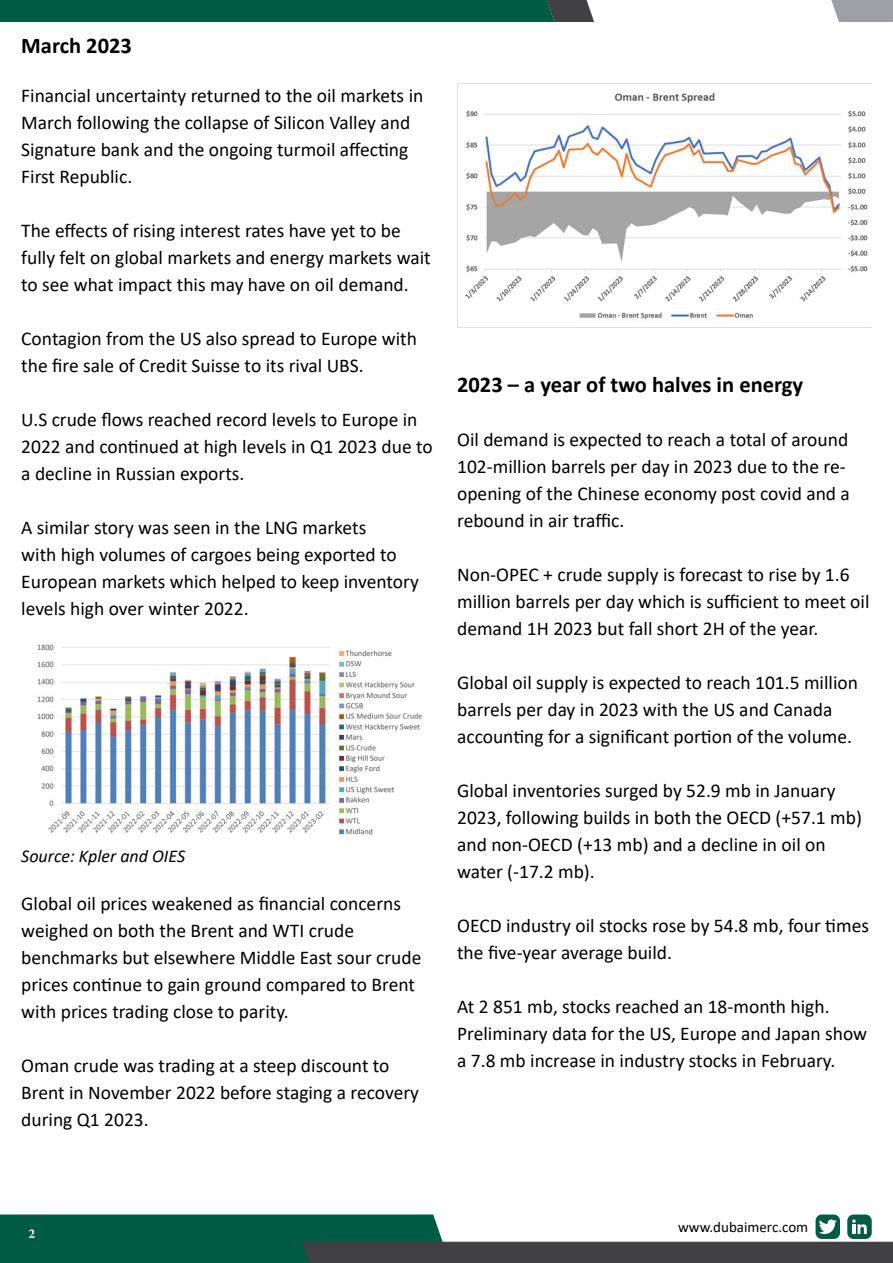
<style>
.page{position:relative;width:893px;height:1263px;background:#fff}
.page>*{position:absolute;margin:0;border:0;box-sizing:border-box;transform-origin:0 0}
.t1{font:700 22.5px "Calibri";color:#000}
.t2{font:19.5px/27px "Calibri";color:#000}
.t3{font:italic 18px "Calibri";color:#000}
.t4{font:15px "Calibri";color:#000}
.t5{font:700 13.5px "Minion Pro";color:#fff}
</style>
<div class="page">
<img style="left:37px;top:644px;width:385px;height:191px">
<img style="left:458px;top:83px;width:414px;height:237px">
<svg style="left:831px;top:0;width:62px;height:22px"></svg>
<svg style="left:0;top:0;width:594px;height:22px;background:#055a42"></svg>
<svg style="left:0;top:1214px;width:893px;height:49px"></svg>
<p class="t1" style="left:21px;top:30px;width:112px">March 2023</p>
<p class="t2" style="left:21px;top:81px;width:404px">Financial uncertainty returned to the oil markets in March following the collapse of Silicon Valley and Signature bank and the ongoing turmoil affecting First Republic.</p>
<p class="t2" style="left:21px;top:216px;width:411px">The effects of rising interest rates have yet to be fully felt on global markets and energy markets wait to see what impact this may have on oil demand.</p>
<p class="t2" style="left:21px;top:324px;width:397px">Contagion from the US also spread to Europe with the fire sale of Credit Suisse to its rival UBS.</p>
<p class="t2" style="left:21px;top:405px;width:413px">U.S crude flows reached record levels to Europe in<br>2022 and continued at high levels in Q1 2023 due to a decline in Russian exports.</p>
<p class="t2" style="left:21px;top:513px;width:399px">A similar story was seen in the LNG markets<br>with high volumes of cargoes being exported to European markets which helped to keep inventory levels high over winter 2022.</p>
<p class="t3" style="left:21px;top:843px;width:165px">Source: Kpler and OIES</p>
<p class="t2" style="left:21px;top:890px;width:402px">Global oil prices weakened as financial concerns weighed on both the Brent and WTI crude benchmarks but elsewhere Middle East sour crude prices continue to gain ground compared to Brent with prices trading close to parity.</p>
<p class="t2" style="left:21px;top:1052px;width:399px">Oman crude was trading at a steep discount to<br>Brent in November 2022 before staging a recovery during Q1 2023.</p>
<p class="t1" style="left:457px;top:369px;width:347px">2023 – a year of two halves in energy</p>
<p class="t2" style="left:457px;top:426px;width:394px">Oil demand is expected to reach a total of around 102-million barrels per day in 2023 due to the re&shy;opening of the Chinese economy post covid and a rebound in air traffic.</p>
<p class="t2" style="left:457px;top:561px;width:414px">Non-OPEC + crude supply is forecast to rise by 1.6 million barrels per day which is sufficient to meet oil demand 1H 2023 but fall short 2H of the year.</p>
<p class="t2" style="left:457px;top:669px;width:402px">Global oil supply is expected to reach 101.5 million barrels per day in 2023 with the US and Canada accounting for a significant portion of the volume.</p>
<p class="t2" style="left:457px;top:777px;width:406px">Global inventories surged by 52.9 mb in January 2023, following builds in both the OECD (+57.1 mb) and non-OECD (+13 mb) and a decline in oil on water (-17.2 mb).</p>
<p class="t2" style="left:457px;top:912px;width:413px">OECD industry oil stocks rose by 54.8 mb, four times the five-year average build.</p>
<p class="t2" style="left:457px;top:993px;width:412px">At 2 851 mb, stocks reached an 18-month high.<br>Preliminary data for the US, Europe and Japan show a 7.8 mb increase in industry stocks in February.</p>
<p class="t5" style="left:29px;top:1224px;width:8px">2</p>
<p class="t4" style="left:678px;top:1217px;width:132px">www.dubaimerc.com</p>
</div>
